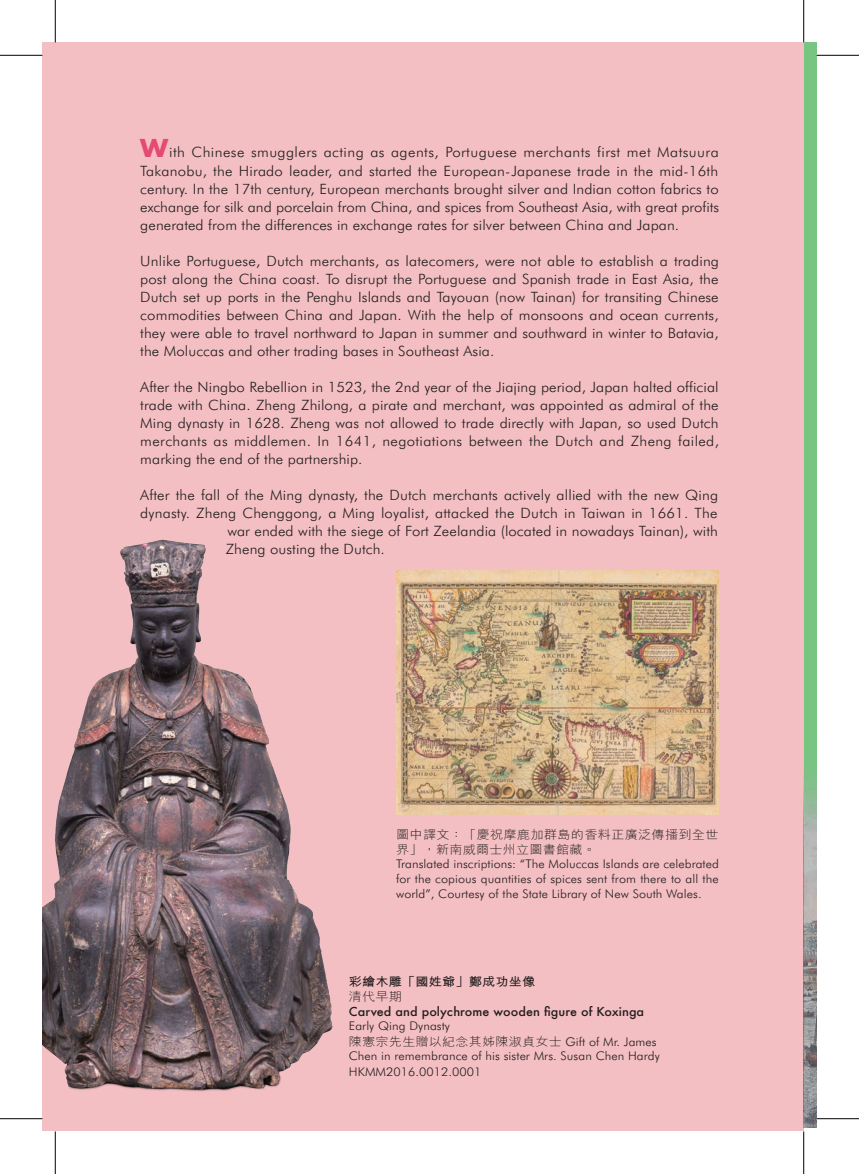
<style>
.page{position:relative;width:859px;height:1174px;background:#fff}
.page>*{position:absolute;margin:0;border:0;box-sizing:border-box;transform-origin:0 0}
.t1{font:300 14.25px/18px "Futura BT";letter-spacing:.005em;color:#231f20;text-align:justify;scale:1.05 1}
.t2{font:300 12px/15px "Futura BT";letter-spacing:.005em;color:#231f20;text-align:justify;scale:1.05 1}
.t3{font:300 12px/15px "M Hei HK";letter-spacing:.01em;color:#231f20;scale:1.1 1}
.t4{font:500 12px "Futura";letter-spacing:.005em;color:#231f20;scale:1.05 1}
.t5{font:700 12px "M Hei HK";letter-spacing:.01em;color:#231f20;scale:1.1 1}
.s1{font-family:"Futura Std";font-weight:700;font-size:24px;color:#e44a72}
.s2{font-family:"Futura BT"}
</style>
<div class="page">
<div style="left:43px;top:43px;width:761px;height:1088px;background:#f4bfc2"></div>
<div style="left:804px;top:43px;width:12px;height:1085px;background:#78c582"></div>
<img style="left:804px;top:782px;width:12px;height:345px">
<img style="left:396px;top:571px;width:323px;height:244px">
<img style="left:43px;top:539px;width:290px;height:553px">
<hr style="left:0;top:55px;width:43px;height:1px;background:#000">
<hr style="left:816px;top:55px;width:43px;height:1px;background:#000">
<hr style="left:0;top:1118px;width:43px;height:1px;background:#000">
<hr style="left:816px;top:1118px;width:43px;height:1px;background:#000">
<hr style="left:55px;top:0;width:1px;height:43px;background:#000">
<hr style="left:55px;top:1131px;width:1px;height:43px;background:#000">
<hr style="left:803px;top:0;width:1px;height:43px;background:#000">
<hr style="left:803px;top:1131px;width:1px;height:43px;background:#000">
<p class="t1" style="left:140px;top:143px;width:553px"><span class="s1">W</span>ith Chinese smugglers acting as agents, Portuguese merchants first met Matsuura Takanobu, the Hirado leader, and started the European-Japanese trade in the mid-16th century. In the 17th century, European merchants brought silver and Indian cotton fabrics to exchange for silk and porcelain from China, and spices from Southeast Asia, with great profits generated from the differences in exchange rates for silver between China and Japan.</p>
<p class="t1" style="left:140px;top:251px;width:553px">Unlike Portuguese, Dutch merchants, as latecomers, were not able to establish a trading post along the China coast. To disrupt the Portuguese and Spanish trade in East Asia, the Dutch set up ports in the Penghu Islands and Tayouan (now Tainan) for transiting Chinese commodities between China and Japan. With the help of monsoons and ocean currents, they were able to travel northward to Japan in summer and southward in winter to Batavia, the Moluccas and other trading bases in Southeast Asia.</p>
<p class="t1" style="left:140px;top:377px;width:553px">After the Ningbo Rebellion in 1523, the 2nd year of the Jiajing period, Japan halted official trade with China. Zheng Zhilong, a pirate and merchant, was appointed as admiral of the Ming dynasty in 1628. Zheng was not allowed to trade directly with Japan, so used Dutch merchants as middlemen. In 1641, negotiations between the Dutch and Zheng failed, marking the end of the partnership.</p>
<p class="t1" style="left:140px;top:485px;width:552px">After the fall of the Ming dynasty, the Dutch merchants actively allied with the new Qing</p>
<p class="t1" style="left:140px;top:503px;width:551px">dynasty. Zheng Chenggong, a Ming loyalist, attacked the Dutch in Taiwan in 1661. The</p>
<p class="t1" style="left:227px;top:521px;width:469px">war ended with the siege of Fort Zeelandia (located in nowadays Tainan), with</p>
<p class="t1" style="left:226px;top:539px;width:153px">Zheng ousting the Dutch.</p>
<p class="t3" style="left:396px;top:826px;width:295px">圖中譯文：「慶祝摩鹿加群島的香料正廣泛傳播到全世界」，新南威爾士州立圖書館藏。</p>
<p class="t2" style="left:396px;top:856px;width:309px">Translated inscriptions: “The Moluccas Islands are celebrated for the copious quantities of spices sent from there to all the world”, Courtesy of the State Library of New South Wales.</p>
<p class="t5" style="left:349px;top:972px;width:171px">彩繪木雕「國姓爺」鄭成功坐像</p>
<p class="t3" style="left:349px;top:988px;width:50px">清代早期</p>
<p class="t4" style="left:349px;top:1003px;width:283px">Carved and polychrome wooden figure of Koxinga</p>
<p class="t2" style="left:349px;top:1018px;width:98px">Early Qing Dynasty</p>
<p class="t3" style="left:349px;top:1033px;width:281px">陳憲宗先生贈以紀念其姊陳淑貞女士 <span class="s2">Gift of Mr. James</span></p>
<p class="t2" style="left:349px;top:1048px;width:298px">Chen in remembrance of his sister Mrs. Susan Chen Hardy<br>HKMM2016.0012.0001</p>
</div>
